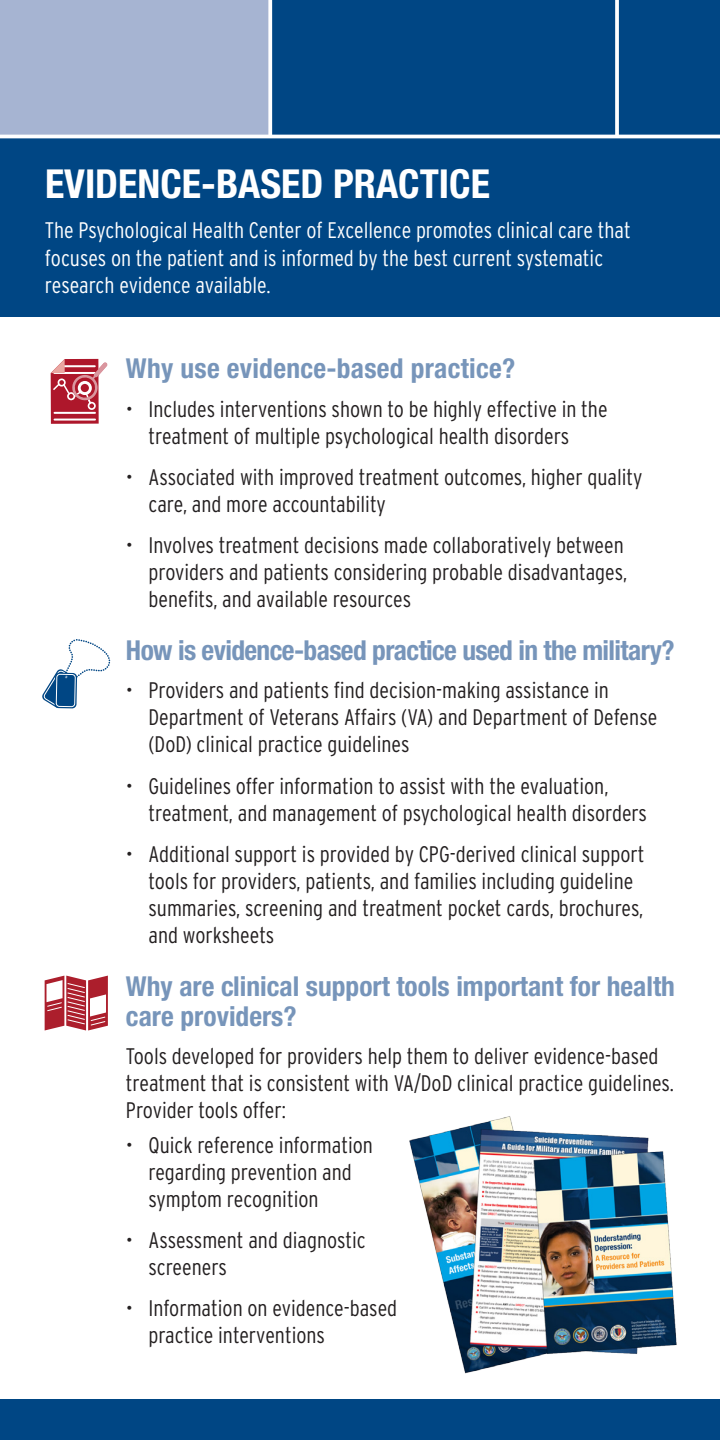
<style>
.page{position:relative;width:720px;height:1440px;background:#fff}
.page>*{position:absolute;margin:0;border:0;box-sizing:border-box;transform-origin:0 0}
.t1{font:700 condensed 40px "Helvetica Neue LT Std";color:#fff}
.t2{font:700 condensed 27.5px/30.2px "Helvetica Neue LT Std";color:#7795ba}
.t3{font:700 condensed 27.5px "Helvetica Neue LT Std";letter-spacing:-.02em;color:#7795ba}
.t4{font:300 condensed 22.5px/27px "Interstate";color:#231f20}
.t5{font:300 condensed 22.5px/27.5px "Interstate";color:#fff}
</style>
<div class="page">
<div style="left:0;top:138px;width:720px;height:179px;background:#004684"></div>
<div style="left:0;top:0;width:720px;height:135px;background:#004684"></div>
<svg style="left:615px;top:0;width:4px;height:135px"></svg>
<div style="left:0;top:0;width:271px;height:135px;background:#a6b4d2"></div>
<svg style="left:268px;top:0;width:4px;height:135px"></svg>
<svg style="left:45px;top:976px;width:63px;height:55px"></svg>
<svg style="left:42px;top:639px;width:69px;height:69px"></svg>
<div style="left:56px;top:674px;width:20px;height:33px;border:1px solid #fff;border-radius:3px"></div>
<svg style="left:51px;top:359px;width:57px;height:65px"></svg>
<img style="left:409px;top:1116px;width:268px;height:258px">
<div style="left:0;top:1400px;width:720px;height:40px;background:#004684"></div>
<h1 class="t1" style="left:45px;top:159px;width:446px">EVIDENCE-BASED PRACTICE</h1>
<p class="t5" style="left:45px;top:216px;width:587px">The Psychological Health Center of Excellence promotes clinical care that focuses on the patient and is informed by the best current systematic research evidence available.</p>
<p class="t2" style="left:126px;top:353px;width:391px">Why use evidence-based practice?</p>
<p class="t4" style="left:148px;top:395px;width:461px;text-indent:-22px">• Includes interventions shown to be highly effective in the treatment of multiple psychological health disorders</p>
<p class="t4" style="left:148px;top:463px;width:495px;text-indent:-22px">• Associated with improved treatment outcomes, higher quality care, and more accountability</p>
<p class="t4" style="left:148px;top:532px;width:480px;text-indent:-22px">• Involves treatment decisions made collaboratively between providers and patients considering probable disadvantages, benefits, and available resources</p>
<p class="t3" style="left:126px;top:634px;width:550px">How is evidence-based practice used in the military?</p>
<p class="t4" style="left:148px;top:677px;width:510px;text-indent:-22px">• Providers and patients find decision-making assistance in<br>Department of Veterans Affairs (VA) and Department of Defense (DoD) clinical practice guidelines</p>
<p class="t4" style="left:148px;top:772px;width:500px;text-indent:-22px">• Guidelines offer information to assist with the evaluation, treatment, and management of psychological health disorders</p>
<p class="t4" style="left:148px;top:841px;width:497px;text-indent:-22px">• Additional support is provided by CPG-derived clinical support tools for providers, patients, and families including guideline summaries, screening and treatment pocket cards, brochures, and worksheets</p>
<p class="t2" style="left:126px;top:971px;width:551px">Why are clinical support tools important for health care providers?</p>
<p class="t4" style="left:126px;top:1043px;width:549px">Tools developed for providers help them to deliver evidence-based treatment that is consistent with VA/DoD clinical practice guidelines.<br>Provider tools offer:</p>
<p class="t4" style="left:148px;top:1131px;width:226px;text-indent:-22px">• Quick reference information regarding prevention and symptom recognition</p>
<p class="t4" style="left:148px;top:1226px;width:219px;text-indent:-22px">• Assessment and diagnostic screeners</p>
<p class="t4" style="left:148px;top:1295px;width:250px;text-indent:-22px">• Information on evidence-based practice interventions</p>
</div>
